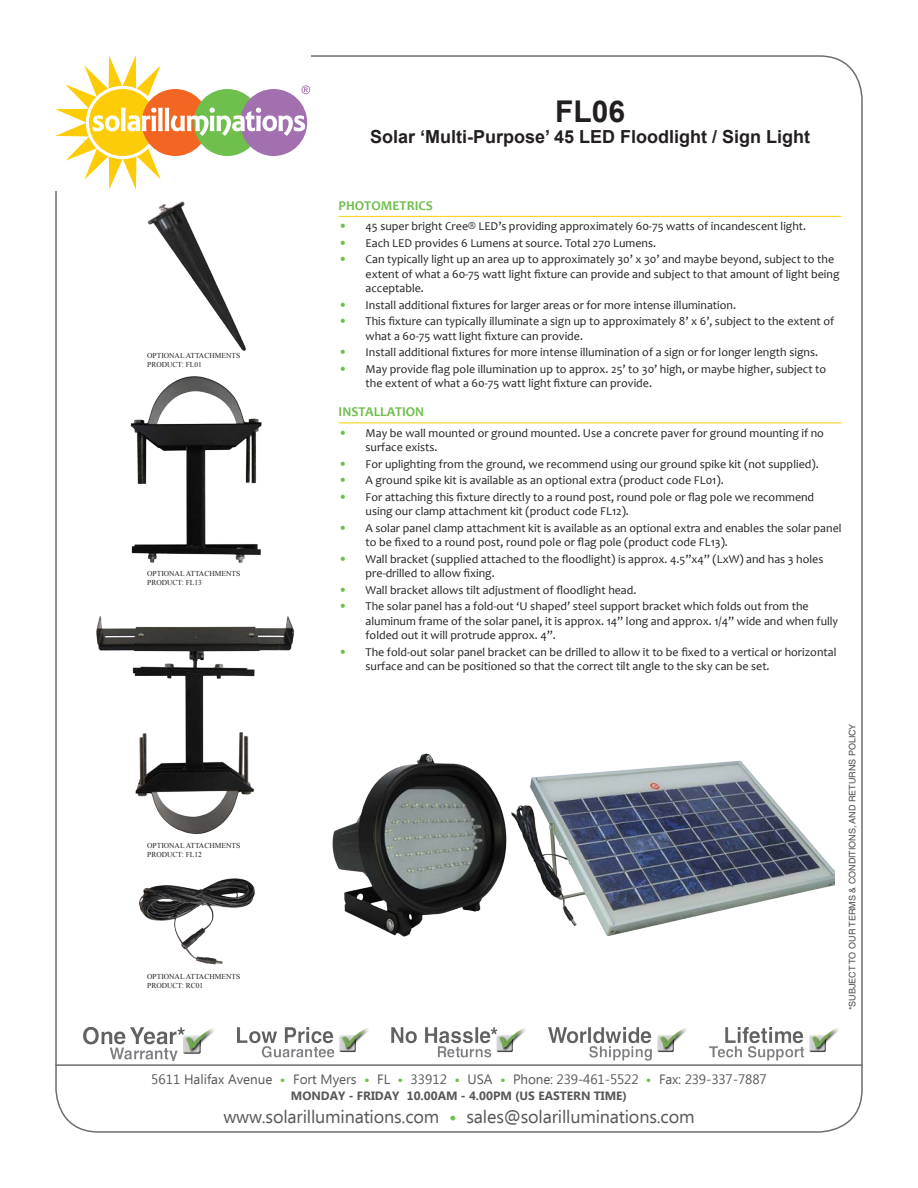
<style>
.page{position:relative;width:918px;height:1188px;background:#fff}
.page>*{position:absolute;margin:0;border:0;box-sizing:border-box;transform-origin:0 0}
.Product_Name{font:700 30px "Arial";color:#231f20}
.t1{font:18px "Ebrima";letter-spacing:-.01em;color:#57585a}
.SubTitle{font:700 18px "Arial";color:#231f20}
.t2{font:13.5px "Ebrima";color:#57585a}
.Title_Division{font:700 13.5px "Candara";color:#6fbf4d}
.Topics{font:12px/14.4px "Candara";color:#231f20}
.t3{font:700 12px "Ebrima";color:#57585a}
.t4{font:9px "Helvetica LT Std";color:#4b4c4d}
.t5{font:7.5px "Times New Roman";color:#231f20}
.s1{font-weight:700;font-size:13.5px;color:#6fbf4d}
.s2{font-weight:700;color:#6fbf4d}
</style>
<div class="page">
<hr style="left:55px;top:1064px;width:808px;height:2px;background:#6c6d70">
<svg style="left:55px;top:55px;width:255px;height:135px"></svg>
<img style="left:710px;top:1028px;width:129px;height:32px">
<img style="left:237px;top:1028px;width:132px;height:30px">
<img style="left:391px;top:1028px;width:135px;height:30px">
<img style="left:83px;top:1028px;width:132px;height:32px">
<img style="left:549px;top:1028px;width:138px;height:32px">
<hr style="left:339px;top:216px;width:502px;height:1px;background:#fecd08">
<hr style="left:339px;top:422px;width:502px;height:1px;background:#fecd08">
<img style="left:333px;top:754px;width:502px;height:183px">
<img style="left:131px;top:376px;width:131px;height:187px">
<img style="left:96px;top:616px;width:199px;height:218px">
<img style="left:139px;top:878px;width:116px;height:87px">
<img style="left:147px;top:201px;width:99px;height:150px">
<p class="t5" style="left:147px;top:350px;width:95px">OPTIONAL ATTACHMENTS</p>
<p class="t5" style="left:147px;top:359px;width:56px">PRODUCT: FL01</p>
<p class="t5" style="left:147px;top:568px;width:95px">OPTIONAL ATTACHMENTS</p>
<p class="t5" style="left:147px;top:577px;width:56px">PRODUCT: FL13</p>
<p class="t5" style="left:147px;top:841px;width:95px">OPTIONAL ATTACHMENTS</p>
<p class="t5" style="left:147px;top:850px;width:56px">PRODUCT: FL12</p>
<p class="t5" style="left:147px;top:972px;width:95px">OPTIONAL ATTACHMENTS</p>
<p class="t5" style="left:147px;top:981px;width:58px">PRODUCT: RC01</p>
<p class="Product_Name" style="left:555px;top:91px;width:72px">FL06</p>
<p class="SubTitle" style="left:370px;top:125px;width:442px">Solar ‘Multi-Purpose’ 45 LED Floodlight / Sign Light</p>
<p class="Title_Division" style="left:339px;top:197px;width:96px">PHOTOMETRICS</p>
<p class="Topics" style="left:339px;top:219px;width:469px"><span class="s1">•</span> 45 super bright Cree® LED’s providing approximately 60-75 watts of incandescent light.</p>
<p class="Topics" style="left:339px;top:236px;width:319px"><span class="s1">•</span> Each LED provides 6 Lumens at source. Total 270 Lumens.</p>
<p class="Topics" style="left:366px;top:252px;width:475px;text-indent:-27px"><span class="s1">•</span> Can typically light up an area up to approximately 30’ x 30’ and maybe beyond, subject to the extent of what a 60-75 watt light fixture can provide and subject to that amount of light being acceptable.</p>
<p class="Topics" style="left:339px;top:298px;width:399px"><span class="s1">•</span> Install additional fixtures for larger areas or for more intense illumination.</p>
<p class="Topics" style="left:366px;top:314px;width:470px;text-indent:-27px"><span class="s1">•</span> This fixture can typically illuminate a sign up to approximately 8’ x 6’, subject to the extent of what a 60-75 watt light fixture can provide.</p>
<p class="Topics" style="left:339px;top:345px;width:481px"><span class="s1">•</span> Install additional fixtures for more intense illumination of a sign or for longer length signs.</p>
<p class="Topics" style="left:366px;top:362px;width:462px;text-indent:-27px"><span class="s1">•</span> May provide flag pole illumination up to approx. 25’ to 30’ high, or maybe higher, subject to the extent of what a 60-75 watt light fixture can provide.</p>
<p class="Title_Division" style="left:339px;top:403px;width:87px">INSTALLATION</p>
<p class="Topics" style="left:366px;top:426px;width:460px;text-indent:-27px"><span class="s1">•</span> May be wall mounted or ground mounted. Use a concrete paver for ground mounting if no surface exists.</p>
<p class="Topics" style="left:339px;top:457px;width:482px"><span class="s1">•</span> For uplighting from the ground, we recommend using our ground spike kit (not supplied).</p>
<p class="Topics" style="left:339px;top:473px;width:387px"><span class="s1">•</span> A ground spike kit is available as an optional extra (product code FL01).</p>
<p class="Topics" style="left:366px;top:490px;width:450px;text-indent:-27px"><span class="s1">•</span> For attaching this fixture directly to a round post, round pole or flag pole we recommend using our clamp attachment kit (product code FL12).</p>
<p class="Topics" style="left:366px;top:521px;width:477px;text-indent:-27px"><span class="s1">•</span> A solar panel clamp attachment kit is available as an optional extra and enables the solar panel to be fixed to a round post, round pole or flag pole (product code FL13).</p>
<p class="Topics" style="left:366px;top:552px;width:459px;text-indent:-27px"><span class="s1">•</span> Wall bracket (supplied attached to the floodlight) is approx. 4.5”x4” (LxW) and has 3 holes pre-drilled to allow fixing.</p>
<p class="Topics" style="left:339px;top:582px;width:299px"><span class="s1">•</span> Wall bracket allows tilt adjustment of floodlight head.</p>
<p class="Topics" style="left:366px;top:599px;width:474px;text-indent:-27px"><span class="s1">•</span> The solar panel has a fold-out ‘U shaped’ steel support bracket which folds out from the aluminum frame of the solar panel, it is approx. 14” long and approx. 1/4” wide and when fully folded out it will protrude approx. 4”.</p>
<p class="Topics" style="left:366px;top:644px;width:472px;text-indent:-27px"><span class="s1">•</span> The fold-out solar panel bracket can be drilled to allow it to be fixed to a vertical or horizontal surface and can be positioned so that the correct tilt angle to the sky can be set.</p>
<p class="t4" style="left:847px;top:1010px;width:288px;rotate:-90deg">*SUBJECT TO OUR TERMS &amp; CONDITIONS, AND RETURNS POLICY</p>
<p class="t2" style="left:151px;top:1069px;width:617px">5611 Halifax Avenue <span class="s2">•</span> Fort Myers <span class="s2">•</span> FL <span class="s2">•</span> 33912 <span class="s2">•</span> USA <span class="s2">•</span> Phone: 239-461-5522 <span class="s2">•</span> Fax: 239-337-7887</p>
<p class="t3" style="left:291px;top:1087px;width:338px">MONDAY - FRIDAY 10.00AM - 4.00PM (US EASTERN TIME)</p>
<h2 class="t1" style="left:223px;top:1103px;width:473px">www.solarilluminations.com <span class="s2">•</span> sales@solarilluminations.com</h2>
</div>
